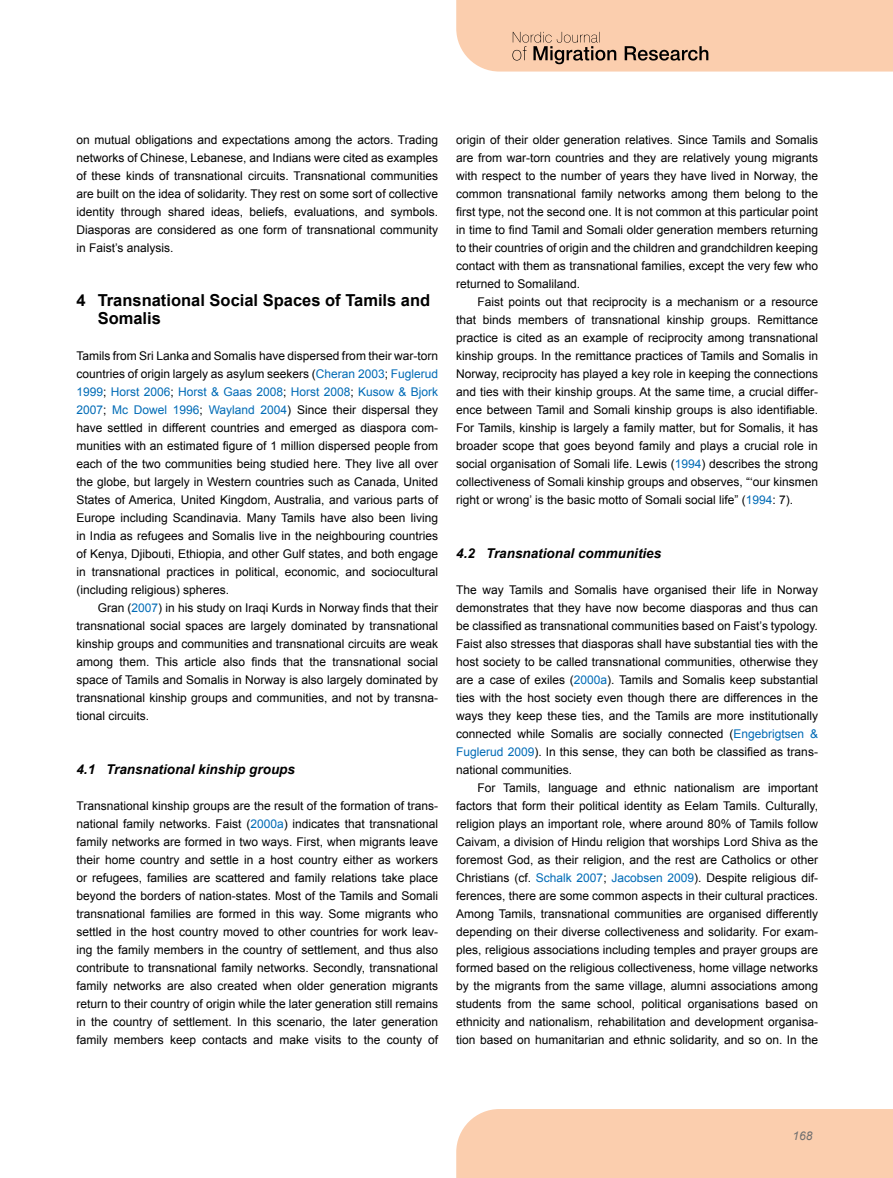
<style>
.page{position:relative;width:893px;height:1178px;background:#fff}
.page>*{position:absolute;margin:0;border:0;box-sizing:border-box;transform-origin:0 0}
.t1{font:700 16.5px/18px "Arial";color:#000}
.t2{font:italic 700 13.5px "Arial";color:#000}
.t3{font:12px/18px "Arial";color:#000;text-align:justify}
.t4{font:italic 12px "Arial";color:#706f6f}
.s1{color:#006bb6}
</style>
<div class="page">
<div style="left:456px;top:1109px;width:437px;height:69px;background:#fbceae"></div>
<svg style="left:456px;top:0;width:437px;height:72px;background:#f2c7a9"></svg>
<p class="t3" style="left:76px;top:131px;width:363px">on mutual obligations and expectations among the actors. Trading networks of Chinese, Lebanese, and Indians were cited as examples of these kinds of transnational circuits. Transnational communities are built on the idea of solidarity. They rest on some sort of collective identity through shared ideas, beliefs, evaluations, and symbols.<br>Diasporas are considered as one form of transnational community in Faist’s analysis.</p>
<h1 class="t1" style="left:98px;top:292px;width:334px;text-indent:-21px">4 Transnational Social Spaces of Tamils and<br>Somalis</h1>
<p class="t3" style="left:76px;top:347px;width:363px">Tamils from Sri Lanka and Somalis have dispersed from their war-torn countries of origin largely as asylum seekers (<span class="s1">Cheran 2003</span>; <span class="s1">Fuglerud 1999</span>; <span class="s1">Horst 2006</span>; <span class="s1">Horst &amp; Gaas 2008</span>; <span class="s1">Horst 2008</span>; <span class="s1">Kusow &amp; Bjork 2007</span>; <span class="s1">Mc Dowel 1996</span>; <span class="s1">Wayland 2004</span>) Since their dispersal they have settled in different countries and emerged as diaspora com&shy;munities with an estimated figure of 1 million dispersed people from each of the two communities being studied here. They live all over the globe, but largely in Western countries such as Canada, United States of America, United Kingdom, Australia, and various parts of Europe including Scandinavia. Many Tamils have also been living in India as refugees and Somalis live in the neighbouring countries of Kenya, Djibouti, Ethiopia, and other Gulf states, and both engage in transnational practices in political, economic, and sociocultural (including religious) spheres.</p>
<p class="t3" style="left:76px;top:599px;width:363px;text-indent:21px">Gran (<span class="s1">2007</span>) in his study on Iraqi Kurds in Norway finds that their transnational social spaces are largely dominated by transnational kinship groups and communities and transnational circuits are weak among them. This article also finds that the transnational social space of Tamils and Somalis in Norway is also largely dominated by transnational kinship groups and communities, and not by transna&shy;tional circuits.</p>
<p class="t2" style="left:76px;top:761px;width:220px">4.1 Transnational kinship groups</p>
<p class="t3" style="left:76px;top:797px;width:363px">Transnational kinship groups are the result of the formation of trans&shy;national family networks. Faist (<span class="s1">2000a</span>) indicates that transnational family networks are formed in two ways. First, when migrants leave their home country and settle in a host country either as workers or refugees, families are scattered and family relations take place beyond the borders of nation-states. Most of the Tamils and Somali transnational families are formed in this way. Some migrants who settled in the host country moved to other countries for work leav&shy;ing the family members in the country of settlement, and thus also contribute to transnational family networks. Secondly, transnational family networks are also created when older generation migrants return to their country of origin while the later generation still remains in the country of settlement. In this scenario, the later generation family members keep contacts and make visits to the county of</p>
<p class="t3" style="left:456px;top:131px;width:363px">origin of their older generation relatives. Since Tamils and Somalis are from war-torn countries and they are relatively young migrants with respect to the number of years they have lived in Norway, the common transnational family networks among them belong to the first type, not the second one. It is not common at this particular point in time to find Tamil and Somali older generation members returning to their countries of origin and the children and grandchildren keeping contact with them as transnational families, except the very few who returned to Somaliland.</p>
<p class="t3" style="left:456px;top:293px;width:363px;text-indent:21px">Faist points out that reciprocity is a mechanism or a resource that binds members of transnational kinship groups. Remittance practice is cited as an example of reciprocity among transnational kinship groups. In the remittance practices of Tamils and Somalis in Norway, reciprocity has played a key role in keeping the connections and ties with their kinship groups. At the same time, a crucial differ&shy;ence between Tamil and Somali kinship groups is also identifiable.<br>For Tamils, kinship is largely a family matter, but for Somalis, it has broader scope that goes beyond family and plays a crucial role in social organisation of Somali life. Lewis (<span class="s1">1994</span>) describes the strong collectiveness of Somali kinship groups and observes, “‘our kinsmen right or wrong’ is the basic motto of Somali social life” (<span class="s1">1994</span>: 7).</p>
<p class="t2" style="left:456px;top:545px;width:207px">4.2 Transnational communities</p>
<p class="t3" style="left:456px;top:581px;width:363px">The way Tamils and Somalis have organised their life in Norway demonstrates that they have now become diasporas and thus can be classified as transnational communities based on Faist’s typology.<br>Faist also stresses that diasporas shall have substantial ties with the host society to be called transnational communities, otherwise they are a case of exiles (<span class="s1">2000a</span>). Tamils and Somalis keep substantial ties with the host society even though there are differences in the ways they keep these ties, and the Tamils are more institutionally connected while Somalis are socially connected (<span class="s1">Engebrigtsen &amp; Fuglerud 2009</span>). In this sense, they can both be classified as trans&shy;national communities.</p>
<p class="t3" style="left:456px;top:779px;width:363px;text-indent:21px">For Tamils, language and ethnic nationalism are important factors that form their political identity as Eelam Tamils. Culturally, religion plays an important role, where around 80% of Tamils follow Caivam, a division of Hindu religion that worships Lord Shiva as the foremost God, as their religion, and the rest are Catholics or other Christians (cf. <span class="s1">Schalk 2007</span>; <span class="s1">Jacobsen 2009</span>). Despite religious dif&shy;ferences, there are some common aspects in their cultural practices.<br>Among Tamils, transnational communities are organised differently depending on their diverse collectiveness and solidarity. For exam&shy;ples, religious associations including temples and prayer groups are formed based on the religious collectiveness, home village networks by the migrants from the same village, alumni associations among students from the same school, political organisations based on ethnicity and nationalism, rehabilitation and development organisa&shy;tion based on humanitarian and ethnic solidarity, and so on. In the</p>
<p class="t4" style="left:793px;top:1128px;width:22px">168</p>
</div>
